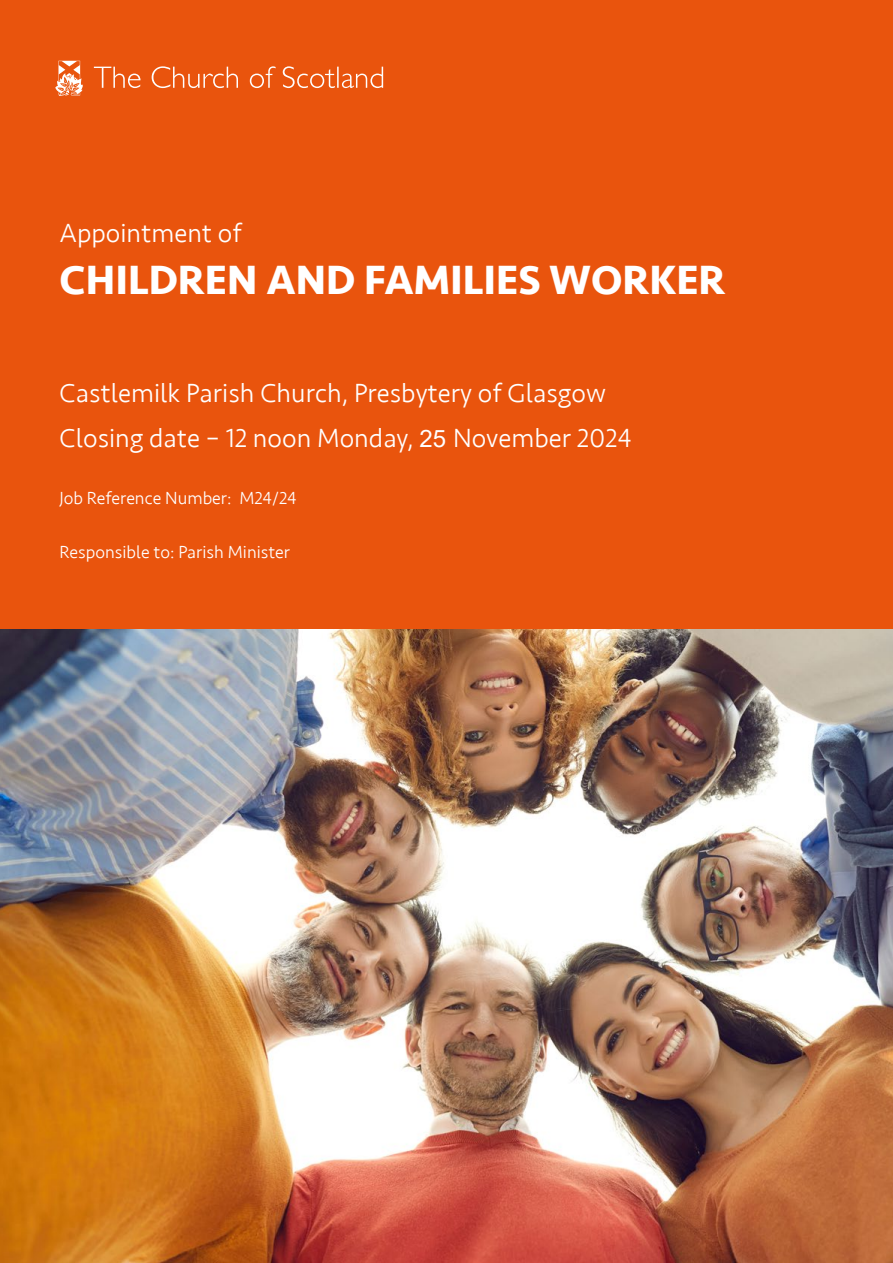
<style>
.page{position:relative;width:893px;height:1263px;background:#fff}
.page>*{position:absolute;margin:0;border:0;box-sizing:border-box;transform-origin:0 0}
.Job_Reference{font:700 42px "Seravek";color:#fff}
.Job_Reference-2{font:300 27px/45px "Seravek";color:#fff}
.Job_Reference-3{font:300 18px "Seravek";color:#fff}
.s1{font-family:"Arial";font-weight:400;font-size:24px}
</style>
<div class="page">
<div style="left:0;top:0;width:893px;height:631px;background:#e9540d"></div>
<svg style="left:55px;top:61px;width:328px;height:35px"></svg>
<img style="left:0;top:629px;width:893px;height:634px">
<h2 class="Job_Reference-2" style="left:60px;top:211px;width:184px">Appointment of</h2>
<h2 class="Job_Reference" style="left:60px;top:247px;width:667px">CHILDREN AND FAMILIES WORKER</h2>
<h2 class="Job_Reference-2" style="left:60px;top:371px;width:574px">Castlemilk Parish Church, Presbytery of Glasgow<br>Closing date – 12 noon Monday, <span class="s1">25</span> November 2024</h2>
<h2 class="Job_Reference-3" style="left:60px;top:488px;width:239px">Job Reference Number: M24/24</h2>
<h2 class="Job_Reference-3" style="left:60px;top:541px;width:232px">Responsible to: Parish Minister</h2>
</div>
